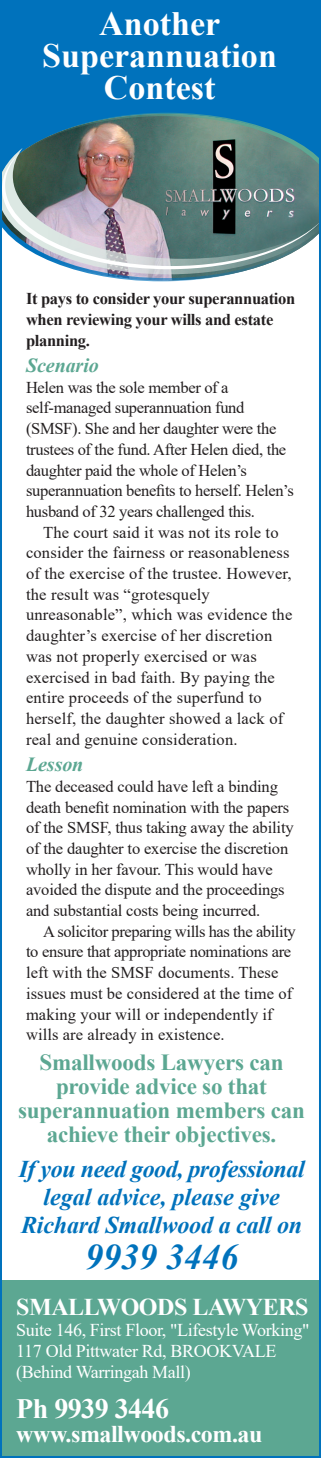
<style>
.page{position:relative;width:321px;height:1458px;background:#fff}
.page>*{position:absolute;margin:0;border:0;box-sizing:border-box;transform-origin:0 0}
.t1{font:italic 700 36px "Times New Roman";color:#0072bc}
.t2{font:700 34px/32px "Times New Roman";color:#fff;text-align:center}
.t3{font:700 28px "Times New Roman";letter-spacing:-.02em;color:#fff}
.t4{font:italic 700 24px/28px "Times New Roman";letter-spacing:-.01em;color:#0072bc;text-align:center}
.t5{font:700 24px "Times New Roman";letter-spacing:-.02em;color:#fff}
.t6{font:700 23px/24px "Times New Roman";letter-spacing:-.01em;color:#5ca792;text-align:center}
.t7{font:italic 700 20px "Times New Roman";letter-spacing:-.005em;color:#5ca792}
.t8{font:18px "Times New Roman";letter-spacing:-.02em;color:#fff}
.t9{font:16.4px/20.6px "Times New Roman";letter-spacing:-.01em;color:#231f20}
.t10{font:16.4px/20.6px "Times New Roman";letter-spacing:.01em;color:#231f20}
.t11{font:700 16.4px/20.6px "Times New Roman";letter-spacing:-.02em;color:#231f20}
</style>
<div class="page">
<div style="left:1px;top:1280px;width:319px;height:177px;background:#5ca792"></div>
<div style="left:0;top:0;width:320px;height:188px;background:#0072bc"></div>
<svg style="left:27px;top:113px;width:279px;height:35px"></svg>
<svg style="left:17px;top:148px;width:296px;height:5px"></svg>
<svg style="left:72px;top:269px;width:180px;height:12px"></svg>
<img style="left:3px;top:153px;width:314px;height:116px">
<div style="left:0;top:0;width:320px;height:1457px;border:2px solid #0072bc"></div>
<p class="t2" style="left:42px;top:7px;width:236px">Another<br>Superannuation<br>Contest</p>
<p class="t11" style="left:26px;top:288px;width:270px">It pays to consider your superannuation when reviewing your wills and estate planning.</p>
<p class="t7" style="left:26px;top:351px;width:74px">Scenario</p>
<p class="t9" style="left:26px;top:376px;width:269px">Helen was the sole member of a self-managed superannuation fund (SMSF). She and her daughter were the trustees of the fund. After Helen died, the daughter paid the whole of Helen’s superannuation benefits to herself. Helen’s husband of 32 years challenged this.</p>
<p class="t10" style="left:26px;top:521px;width:267px;text-indent:17px">The court said it was not its role to consider the fairness or reasonableness of the exercise of the trustee. However, the result was “grotesquely unreasonable”, which was evidence the daughter’s exercise of her discretion was not properly exercised or was exercised in bad faith. By paying the entire proceeds of the superfund to herself, the daughter showed a lack of real and genuine consideration.</p>
<p class="t7" style="left:26px;top:750px;width:59px">Lesson</p>
<p class="t9" style="left:26px;top:775px;width:269px">The deceased could have left a binding death benefit nomination with the papers of the SMSF, thus taking away the ability of the daughter to exercise the discretion wholly in her favour. This would have avoided the dispute and the proceedings and substantial costs being incurred.</p>
<p class="t9" style="left:26px;top:920px;width:271px;text-indent:17px">A solicitor preparing wills has the ability to ensure that appropriate nominations are left with the SMSF documents. These issues must be considered at the time of making your will or independently if wills are already in existence.</p>
<p class="t6" style="left:18px;top:1049px;width:288px">Smallwoods Lawyers can provide advice so that superannuation members can achieve their objectives.</p>
<p class="t4" style="left:19px;top:1153px;width:287px">If you need good, professional legal advice, please give<br>Richard Smallwood a call on</p>
<p class="t1" style="left:85px;top:1231px;width:154px">9939 3446</p>
<p class="t5" style="left:16px;top:1289px;width:293px">SMALLWOODS LAWYERS</p>
<p class="t8" style="left:16px;top:1317px;width:294px">Suite 146, First Floor, "Lifestyle Working"</p>
<p class="t8" style="left:16px;top:1338px;width:261px">117 Old Pittwater Rd, BROOKVALE</p>
<p class="t8" style="left:16px;top:1359px;width:176px">(Behind Warringah Mall)</p>
<p class="t3" style="left:16px;top:1387px;width:154px">Ph 9939 3446</p>
<p class="t5" style="left:16px;top:1416px;width:247px">www.smallwoods.com.au</p>
</div>
